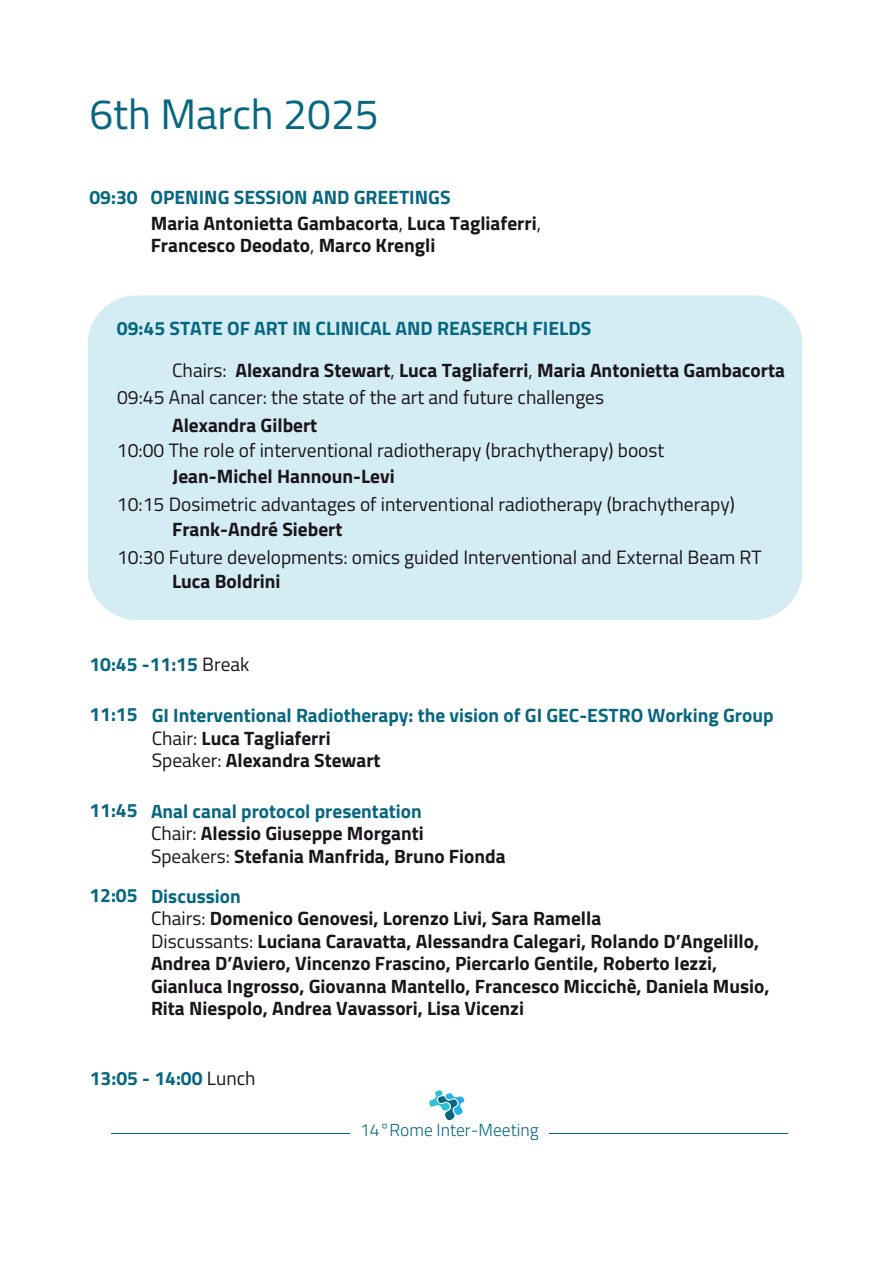
<style>
.page{position:relative;width:894px;height:1264px;background:#fff}
.page>*{position:absolute;margin:0;border:0;box-sizing:border-box;transform-origin:0 0}
.t1{font:42.6px "Titillium Web";color:#076781}
.t2{font:700 19.35px/22.5px "Titillium Web";color:#19151b}
.t3{font:19.35px "Titillium Web";color:#19151b}
.t4{font:700 19.35px/22.5px "Titillium Web";color:#076781}
.t5{font:300 17.4px "Titillium Web";color:#076781}
.s1{color:#076781}
.s2{font-weight:400}
.s3{font-weight:400;color:#19151b}
.s4{color:#19151b}
</style>
<div class="page">
<hr style="left:112px;top:1133px;width:238px;height:1px;background:#076781">
<svg style="left:429px;top:1090px;width:35px;height:30px"></svg>
<hr style="left:549px;top:1133px;width:238px;height:1px;background:#076781">
<div style="left:88px;top:295px;width:714px;height:325px;background:#d4edf4"></div>
<h1 class="t1" style="left:89px;top:83px;width:291px">6th March 2025</h1>
<p class="t2" style="left:151px;top:183px;width:391px;line-height:26.2px;text-indent:-61px"><span class="s1">09:30 OPENING SESSION AND GREETINGS<br></span>Maria Antonietta Gambacorta<span class="s2">,</span> Luca Tagliaferri<span class="s2">,</span></p>
<p class="t2" style="left:151px;top:233px;width:286px">Francesco Deodato<span class="s2">,</span> Marco Krengli</p>
<p class="t2" style="left:172px;top:306px;width:614px;line-height:41.5px;text-indent:-55px"><span class="s1">09:45 STATE OF ART IN CLINICAL AND REASERCH FIELDS<br></span><span class="s2">Chairs:</span> Alexandra Stewart<span class="s2">,</span> Luca Tagliaferri<span class="s2">,</span> Maria Antonietta Gambacorta</p>
<p class="t3" style="left:117px;top:383px;width:488px">09:45 Anal cancer: the state of the art and future challenges</p>
<p class="t2" style="left:172px;top:412px;width:147px">Alexandra Gilbert</p>
<p class="t2" style="left:172px;top:463px;width:224px">Jean-Michel Hannoun-Levi</p>
<p class="t3" style="left:117px;top:489px;width:619px">10:15 Dosimetric advantages of interventional radiotherapy (brachytherapy)</p>
<p class="t2" style="left:172px;top:517px;width:172px">Frank-André Siebert</p>
<p class="t3" style="left:117px;top:543px;width:646px">10:30 Future developments: omics guided Interventional and External Beam RT</p>
<p class="t2" style="left:172px;top:569px;width:110px">Luca Boldrini</p>
<p class="t3" style="left:117px;top:436px;width:549px">10:00 The role of interventional radiotherapy (brachytherapy) boost</p>
<p class="t4" style="left:89px;top:652px;width:161px">10:45 -11:15 <span class="s3">Break</span></p>
<p class="t4" style="left:152px;top:703px;width:623px;text-indent:-62px">11:15 GI Interventional Radiotherapy: the vision of GI GEC-ESTRO Working Group<br><span class="s3">Chair:</span> <span class="s4">Luca Tagliaferri<br></span><span class="s3">Speaker:</span> <span class="s4">Alexandra Stewart</span></p>
<p class="t2" style="left:151px;top:799px;width:356px;text-indent:-62px"><span class="s1">11:45 Anal canal protocol presentation<br></span><span class="s2">Chair:</span> Alessio Giuseppe Morganti<br><span class="s2">Speakers:</span> Stefania Manfrida, Bruno Fionda</p>
<p class="t2" style="left:151px;top:883px;width:620px;text-indent:-62px"><span class="s1">12:05 Discussion<br></span><span class="s2">Chairs:</span> Domenico Genovesi, Lorenzo Livi, Sara Ramella<br><span class="s2">Discussants:</span> Luciana Caravatta, Alessandra Calegari, Rolando D’Angelillo, Andrea D’Aviero, Vincenzo Frascino, Piercarlo Gentile, Roberto Iezzi, Gianluca Ingrosso, Giovanna Mantello, Francesco Miccichè, Daniela Musio, Rita Niespolo, Andrea Vavassori, Lisa Vicenzi</p>
<p class="t4" style="left:90px;top:1065px;width:167px">13:05 - 14:00 <span class="s3">Lunch</span></p>
<p class="t5" style="left:360px;top:1117px;width:180px">14°Rome Inter-Meeting</p>
</div>
